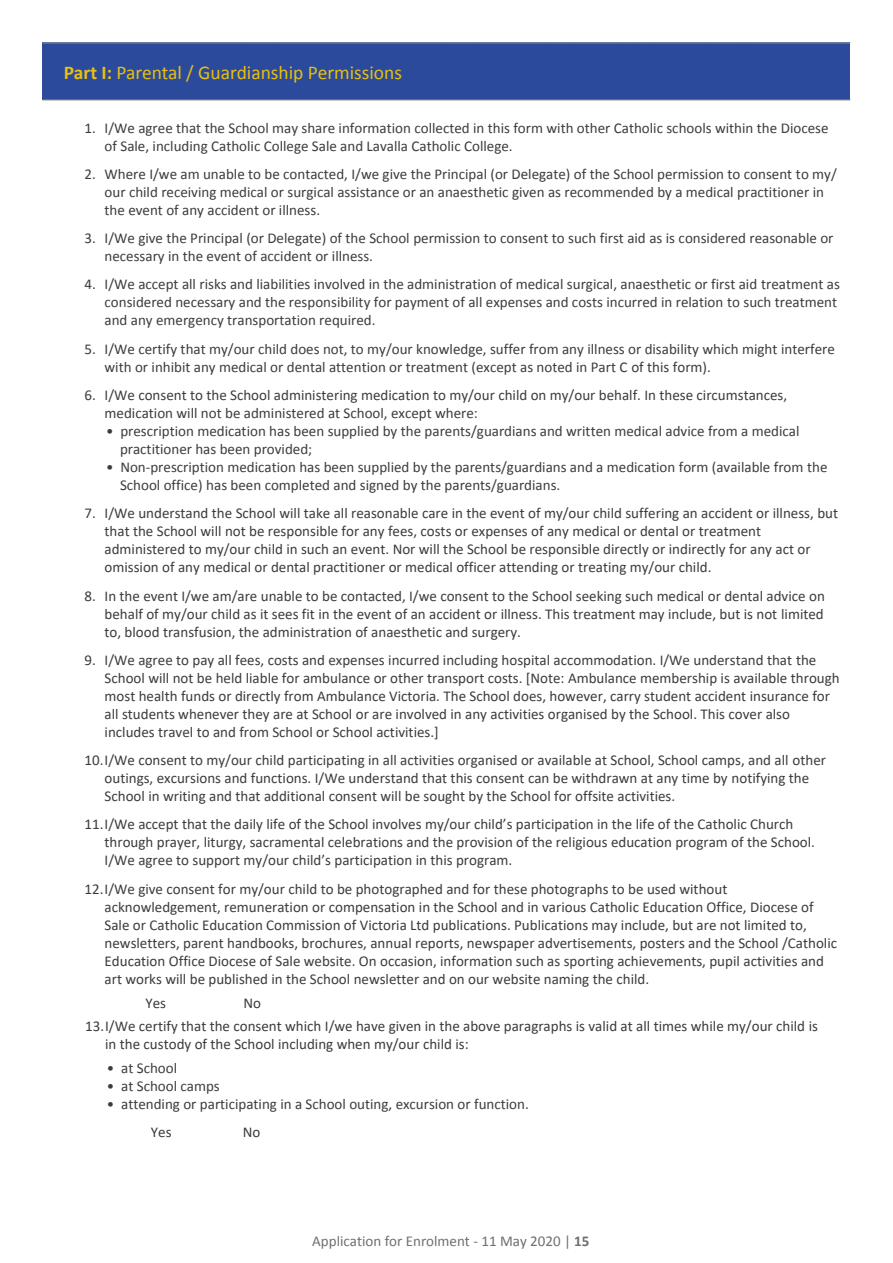
<style>
.page{position:relative;width:893px;height:1263px;background:#fff}
.page>*{position:absolute;margin:0;border:0;box-sizing:border-box;transform-origin:0 0}
.t1{font:19.5px "Calibri";color:#e8c00e}
.t2{font:15px/18px "Calibri";color:#3c3c3b}
.t3{font:15px "Calibri";color:#706f6f}
.s1{font-weight:700}
</style>
<div class="page">
<div style="left:43px;top:43px;width:807px;height:57px;background:#2b4a9b"></div>
<hr style="left:43px;top:43px;width:178px;height:1px;background:#9d9d9c">
<svg style="left:221px;top:43px;width:23px;height:1px"></svg>
<hr style="left:244px;top:43px;width:32px;height:1px;background:#9d9d9c">
<svg style="left:276px;top:43px;width:19px;height:1px"></svg>
<hr style="left:295px;top:43px;width:101px;height:1px;background:#9d9d9c">
<hr style="left:396px;top:43px;width:42px;height:1px;background:#9d9d9c">
<svg style="left:438px;top:43px;width:36px;height:1px"></svg>
<hr style="left:474px;top:43px;width:73px;height:1px;background:#9d9d9c">
<svg style="left:547px;top:43px;width:32px;height:1px"></svg>
<hr style="left:579px;top:43px;width:44px;height:1px;background:#9d9d9c">
<svg style="left:623px;top:43px;width:25px;height:1px"></svg>
<hr style="left:648px;top:43px;width:51px;height:1px;background:#9d9d9c">
<svg style="left:699px;top:43px;width:50px;height:1px"></svg>
<hr style="left:749px;top:43px;width:101px;height:1px;background:#9d9d9c">
<hr style="left:43px;top:100px;width:178px;height:1px;background:#9d9d9c">
<svg style="left:221px;top:100px;width:23px;height:1px"></svg>
<hr style="left:244px;top:100px;width:32px;height:1px;background:#9d9d9c">
<svg style="left:276px;top:100px;width:19px;height:1px"></svg>
<hr style="left:295px;top:100px;width:101px;height:1px;background:#9d9d9c">
<hr style="left:396px;top:100px;width:42px;height:1px;background:#9d9d9c">
<svg style="left:438px;top:100px;width:36px;height:1px"></svg>
<hr style="left:474px;top:100px;width:73px;height:1px;background:#9d9d9c">
<svg style="left:547px;top:100px;width:32px;height:1px"></svg>
<hr style="left:579px;top:100px;width:44px;height:1px;background:#9d9d9c">
<svg style="left:623px;top:100px;width:25px;height:1px"></svg>
<hr style="left:648px;top:100px;width:51px;height:1px;background:#9d9d9c">
<svg style="left:699px;top:100px;width:50px;height:1px"></svg>
<hr style="left:749px;top:100px;width:101px;height:1px;background:#9d9d9c">
<h1 class="t1" style="left:64px;top:59px;width:340px"><span class="s1">Part I:</span> Parental / Guardianship Permissions</h1>
<p class="t2" style="left:105px;top:118px;width:725px;text-indent:-20px">1. I/We agree that the School may share information collected in this form with other Catholic schools within the Diocese of Sale, including Catholic College Sale and Lavalla Catholic College.</p>
<p class="t2" style="left:105px;top:165px;width:734px;text-indent:-20px">2. Where I/we am unable to be contacted, I/we give the Principal (or Delegate) of the School permission to consent to my/ our child receiving medical or surgical assistance or an anaesthetic given as recommended by a medical practitioner in the event of any accident or illness.</p>
<p class="t2" style="left:105px;top:229px;width:730px;text-indent:-20px">3. I/We give the Principal (or Delegate) of the School permission to consent to such first aid as is considered reasonable or necessary in the event of accident or illness.</p>
<p class="t2" style="left:105px;top:275px;width:737px;text-indent:-20px">4. I/We accept all risks and liabilities involved in the administration of medical surgical, anaesthetic or first aid treatment as considered necessary and the responsibility for payment of all expenses and costs incurred in relation to such treatment and any emergency transportation required.</p>
<p class="t2" style="left:105px;top:339px;width:732px;text-indent:-20px">5. I/We certify that my/our child does not, to my/our knowledge, suffer from any illness or disability which might interfere with or inhibit any medical or dental attention or treatment (except as noted in Part C of this form).</p>
<p class="t2" style="left:105px;top:386px;width:684px;text-indent:-20px">6. I/We consent to the School administering medication to my/our child on my/our behalf. In these circumstances, medication will not be administered at School, except where:</p>
<p class="t2" style="left:120px;top:422px;width:681px;text-indent:-14px">• prescription medication has been supplied by the parents/guardians and written medical advice from a medical practitioner has been provided;</p>
<p class="t2" style="left:120px;top:458px;width:709px;text-indent:-14px">• Non-prescription medication has been supplied by the parents/guardians and a medication form (available from the<br>School office) has been completed and signed by the parents/guardians.</p>
<p class="t2" style="left:105px;top:504px;width:735px;text-indent:-20px">7. I/We understand the School will take all reasonable care in the event of my/our child suffering an accident or illness, but that the School will not be responsible for any fees, costs or expenses of any medical or dental or treatment administered to my/our child in such an event. Nor will the School be responsible directly or indirectly for any act or omission of any medical or dental practitioner or medical officer attending or treating my/our child.</p>
<p class="t2" style="left:105px;top:586px;width:722px;text-align:justify;text-indent:-20px">8. In the event I/we am/are unable to be contacted, I/we consent to the School seeking such medical or dental advice on behalf of my/our child as it sees fit in the event of an accident or illness. This treatment may include, but is not limited to, blood transfusion, the administration of anaesthetic and surgery.</p>
<p class="t2" style="left:105px;top:651px;width:737px;text-indent:-20px">9. I/We agree to pay all fees, costs and expenses incurred including hospital accommodation. I/We understand that the School will not be held liable for ambulance or other transport costs. [Note: Ambulance membership is available through most health funds or directly from Ambulance Victoria. The School does, however, carry student accident insurance for all students whenever they are at School or are involved in any activities organised by the School. This cover also includes travel to and from School or School activities.]</p>
<p class="t2" style="left:105px;top:751px;width:723px;text-indent:-20px">10.I/We consent to my/our child participating in all activities organised or available at School, School camps, and all other outings, excursions and functions. I/We understand that this consent can be withdrawn at any time by notifying the<br>School in writing and that additional consent will be sought by the School for offsite activities.</p>
<p class="t2" style="left:105px;top:815px;width:712px;text-indent:-20px">11.I/We accept that the daily life of the School involves my/our child’s participation in the life of the Catholic Church through prayer, liturgy, sacramental celebrations and the provision of the religious education program of the School.<br>I/We agree to support my/our child’s participation in this program.</p>
<p class="t2" style="left:105px;top:879px;width:734px;text-indent:-20px">12.I/We give consent for my/our child to be photographed and for these photographs to be used without acknowledgement, remuneration or compensation in the School and in various Catholic Education Office, Diocese of Sale or Catholic Education Commission of Victoria Ltd publications. Publications may include, but are not limited to, newsletters, parent handbooks, brochures, annual reports, newspaper advertisements, posters and the School /Catholic Education Office Diocese of Sale website. On occasion, information such as sporting achievements, pupil activities and art works will be published in the School newsletter and on our website naming the child.</p>
<p class="t2" style="left:105px;top:1017px;width:714px;text-indent:-20px">13.I/We certify that the consent which I/we have given in the above paragraphs is valid at all times while my/our child is in the custody of the School including when my/our child is:</p>
<p class="t2" style="left:107px;top:1058px;width:72px">• at School</p>
<p class="t2" style="left:107px;top:1076px;width:114px">• at School camps</p>
<p class="t2" style="left:107px;top:1094px;width:423px">• attending or participating in a School outing, excursion or function.</p>
<p class="t2" style="left:145px;top:994px;width:22px">Yes</p>
<p class="t2" style="left:243px;top:994px;width:19px">No</p>
<p class="t2" style="left:151px;top:1122px;width:22px">Yes</p>
<p class="t2" style="left:243px;top:1122px;width:19px">No</p>
<p class="t3" style="left:312px;top:1230px;width:279px">Application for Enrolment - 11 May 2020 | <span class="s1">15</span></p>
</div>
